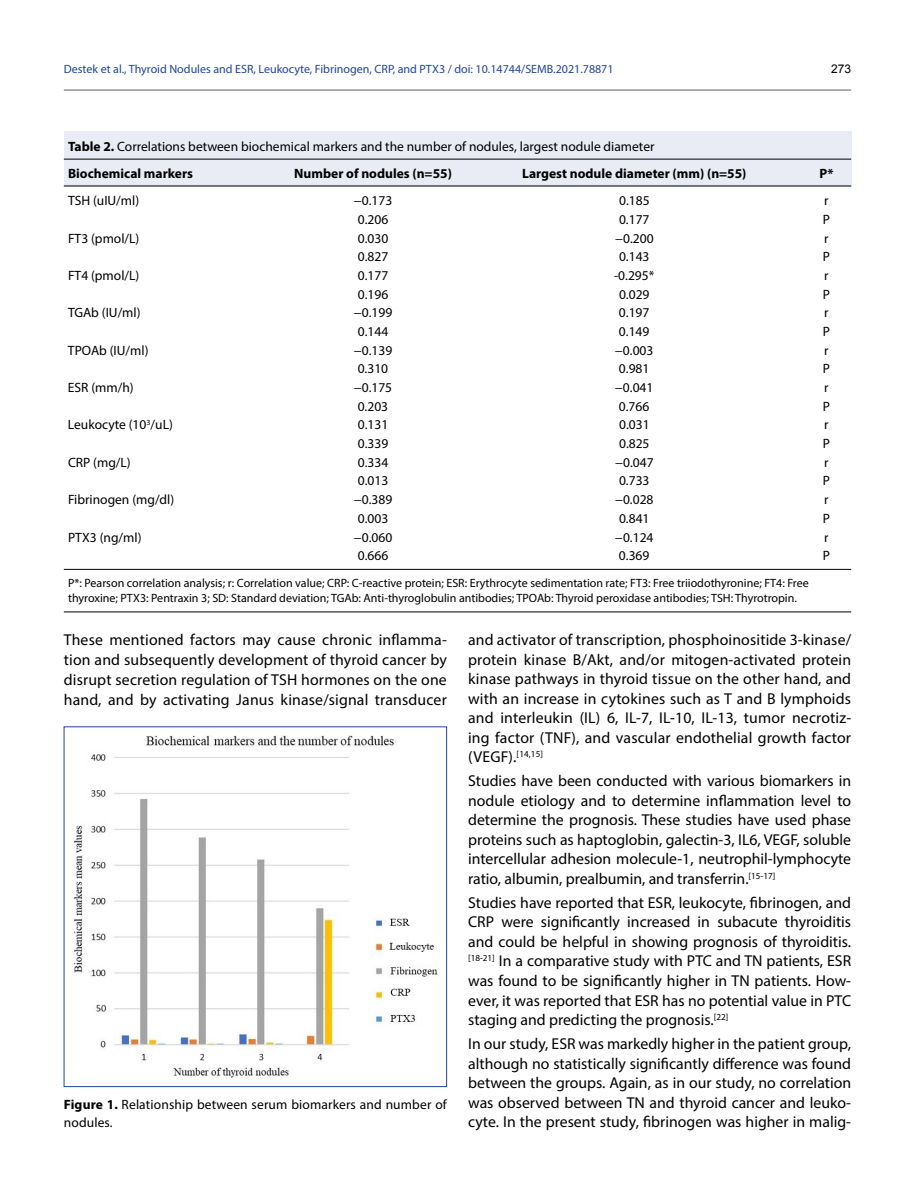
<style>
.page{position:relative;width:915px;height:1191px;background:#fff}
.page>*{position:absolute;margin:0;border:0;box-sizing:border-box;transform-origin:0 0}
.t1{font:15.75px/19.5px "Myriad Pro";color:#000;text-align:justify}
.t2{font:13.5px/18px "Myriad Pro";color:#000}
.t3{font:700 13.5px "Myriad Pro";color:#000}
.t4{font:12px/14.4px "Myriad Pro";color:#000}
.t5{font:12px "Myriad Pro";color:#20449c}
.t6{font:12px "Arial";color:#000}
.s1{font-weight:700}
</style>
<div class="page">
<hr style="left:64px;top:89px;width:786px;height:2px;background:#939598">
<img style="left:73px;top:736px;width:365px;height:341px">
<div style="left:64px;top:131px;width:786px;height:55px;background:#e9ecf5"></div>
<hr style="left:64px;top:159px;width:786px;height:1px;background:#000">
<hr style="left:64px;top:569px;width:786px;height:1px;background:#000">
<hr style="left:64px;top:611px;width:786px;height:1px;background:#000">
<hr style="left:64px;top:186px;width:786px;height:1px;background:#000">
<p class="t5" style="left:64px;top:61px;width:551px">Destek et al., Thyroid Nodules and ESR, Leukocyte, Fibrinogen, CRP, and PTX3 / doi: 10.14744/SEMB.2021.78871</p>
<p class="t6" style="left:830px;top:60px;width:22px">273</p>
<p class="t2" style="left:68px;top:132px;width:587px;line-height:27.2px"><span class="s1">Table 2.</span> Correlations between biochemical markers and the number of nodules, largest nodule diameter<br><span class="s1">Biochemical markers</span></p>
<p class="t3" style="left:294px;top:165px;width:159px">Number of nodules (n=55)</p>
<p class="t3" style="left:522px;top:165px;width:226px">Largest nodule diameter (mm) (n=55)</p>
<p class="t3" style="left:819px;top:165px;width:15px">P*</p>
<p class="t2" style="left:68px;top:191px;width:73px">TSH (uIU/ml)</p>
<p class="t2" style="left:354px;top:191px;width:40px">−0.173</p>
<p class="t2" style="left:619px;top:191px;width:32px">0.185</p>
<p class="t2" style="left:824px;top:191px;width:6px">r</p>
<p class="t2" style="left:358px;top:210px;width:32px">0.206</p>
<p class="t2" style="left:619px;top:210px;width:32px">0.177</p>
<p class="t2" style="left:822px;top:210px;width:9px">P</p>
<p class="t2" style="left:68px;top:229px;width:73px">FT3 (pmol/L)</p>
<p class="t2" style="left:357px;top:229px;width:32px">0.030</p>
<p class="t2" style="left:614px;top:229px;width:40px">−0.200</p>
<p class="t2" style="left:824px;top:229px;width:6px">r</p>
<p class="t2" style="left:357px;top:247px;width:32px">0.827</p>
<p class="t2" style="left:618px;top:247px;width:32px">0.143</p>
<p class="t2" style="left:822px;top:247px;width:9px">P</p>
<p class="t2" style="left:68px;top:266px;width:73px">FT4 (pmol/L)</p>
<p class="t2" style="left:357px;top:266px;width:32px">0.177</p>
<p class="t2" style="left:614px;top:266px;width:42px">-0.295*</p>
<p class="t2" style="left:824px;top:266px;width:6px">r</p>
<p class="t2" style="left:357px;top:285px;width:32px">0.196</p>
<p class="t2" style="left:618px;top:285px;width:32px">0.029</p>
<p class="t2" style="left:822px;top:285px;width:9px">P</p>
<p class="t2" style="left:68px;top:303px;width:74px">TGAb (IU/ml)</p>
<p class="t2" style="left:353px;top:303px;width:40px">−0.199</p>
<p class="t2" style="left:618px;top:303px;width:32px">0.197</p>
<p class="t2" style="left:823px;top:303px;width:6px">r</p>
<p class="t2" style="left:357px;top:322px;width:32px">0.144</p>
<p class="t2" style="left:618px;top:322px;width:32px">0.149</p>
<p class="t2" style="left:822px;top:322px;width:9px">P</p>
<p class="t2" style="left:68px;top:341px;width:82px">TPOAb (IU/ml)</p>
<p class="t2" style="left:353px;top:341px;width:40px">−0.139</p>
<p class="t2" style="left:614px;top:341px;width:40px">−0.003</p>
<p class="t2" style="left:823px;top:341px;width:6px">r</p>
<p class="t2" style="left:357px;top:359px;width:32px">0.310</p>
<p class="t2" style="left:618px;top:359px;width:32px">0.981</p>
<p class="t2" style="left:822px;top:359px;width:9px">P</p>
<p class="t2" style="left:68px;top:378px;width:67px">ESR (mm/h)</p>
<p class="t2" style="left:353px;top:378px;width:40px">−0.175</p>
<p class="t2" style="left:614px;top:378px;width:40px">−0.041</p>
<p class="t2" style="left:823px;top:378px;width:6px">r</p>
<p class="t2" style="left:357px;top:397px;width:32px">0.203</p>
<p class="t2" style="left:618px;top:397px;width:32px">0.766</p>
<p class="t2" style="left:822px;top:397px;width:9px">P</p>
<p class="t2" style="left:68px;top:416px;width:106px">Leukocyte (10<sup>3</sup>/uL)</p>
<p class="t2" style="left:358px;top:416px;width:32px">0.131</p>
<p class="t2" style="left:619px;top:416px;width:32px">0.031</p>
<p class="t2" style="left:824px;top:416px;width:6px">r</p>
<p class="t2" style="left:358px;top:434px;width:32px">0.339</p>
<p class="t2" style="left:619px;top:434px;width:32px">0.825</p>
<p class="t2" style="left:822px;top:434px;width:9px">P</p>
<p class="t2" style="left:68px;top:453px;width:64px">CRP (mg/L)</p>
<p class="t2" style="left:358px;top:453px;width:32px">0.334</p>
<p class="t2" style="left:614px;top:453px;width:40px">−0.047</p>
<p class="t2" style="left:824px;top:453px;width:6px">r</p>
<p class="t2" style="left:357px;top:472px;width:32px">0.013</p>
<p class="t2" style="left:618px;top:472px;width:32px">0.733</p>
<p class="t2" style="left:822px;top:472px;width:9px">P</p>
<p class="t2" style="left:68px;top:490px;width:108px">Fibrinogen (mg/dl)</p>
<p class="t2" style="left:353px;top:490px;width:40px">−0.389</p>
<p class="t2" style="left:614px;top:490px;width:40px">−0.028</p>
<p class="t2" style="left:824px;top:490px;width:6px">r</p>
<p class="t2" style="left:357px;top:509px;width:32px">0.003</p>
<p class="t2" style="left:618px;top:509px;width:32px">0.841</p>
<p class="t2" style="left:822px;top:509px;width:9px">P</p>
<p class="t2" style="left:68px;top:528px;width:75px">PTX3 (ng/ml)</p>
<p class="t2" style="left:353px;top:528px;width:40px">−0.060</p>
<p class="t2" style="left:614px;top:528px;width:40px">−0.124</p>
<p class="t2" style="left:823px;top:528px;width:6px">r</p>
<p class="t2" style="left:357px;top:546px;width:32px">0.666</p>
<p class="t2" style="left:618px;top:546px;width:32px">0.369</p>
<p class="t2" style="left:822px;top:546px;width:9px">P</p>
<p class="t4" style="left:68px;top:576px;width:742px">P*: Pearson correlation analysis; r: Correlation value; CRP: C-reactive protein; ESR: Erythrocyte sedimentation rate; FT3: Free triiodothyronine; FT4: Free thyroxine; PTX3: Pentraxin 3; SD: Standard deviation; TGAb: Anti-thyroglobulin antibodies; TPOAb: Thyroid peroxidase antibodies; TSH: Thyrotropin.</p>
<p class="t1" style="left:64px;top:630px;width:384px">These mentioned factors may cause chronic inflamma&shy;tion and subsequently development of thyroid cancer by disrupt secretion regulation of TSH hormones on the one hand, and by activating Janus kinase/signal transducer</p>
<p class="t1" style="left:468px;top:629px;width:384px">and activator of transcription, phosphoinositide 3-kinase/ protein kinase B/Akt, and/or mitogen-activated protein kinase pathways in thyroid tissue on the other hand, and with an increase in cytokines such as T and B lymphoids and interleukin (IL) 6, IL-7, IL-10, IL-13, tumor necrotiz&shy;ing factor (TNF), and vascular endothelial growth factor (VEGF).<sup>[14,15]</sup></p>
<p class="t1" style="left:468px;top:771px;width:384px">Studies have been conducted with various biomarkers in nodule etiology and to determine inflammation level to determine the prognosis. These studies have used phase proteins such as haptoglobin, galectin-3, IL6, VEGF, soluble intercellular adhesion molecule-1, neutrophil-lymphocyte ratio, albumin, prealbumin, and transferrin.<sup>[15-17]</sup></p>
<p class="t1" style="left:468px;top:892px;width:384px">Studies have reported that ESR, leukocyte, fibrinogen, and CRP were significantly increased in subacute thyroiditis and could be helpful in showing prognosis of thyroiditis. <sup>[18-21]</sup> In a comparative study with PTC and TN patients, ESR was found to be significantly higher in TN patients. How&shy;ever, it was reported that ESR has no potential value in PTC staging and predicting the prognosis.<sup>[22]</sup></p>
<p class="t1" style="left:468px;top:1033px;width:384px">In our study, ESR was markedly higher in the patient group, although no statistically significantly difference was found between the groups. Again, as in our study, no correlation was observed between TN and thyroid cancer and leuko&shy;cyte. In the present study, fibrinogen was higher in malig-</p>
<p class="t2" style="left:64px;top:1095px;width:384px"><span class="s1">Figure 1.</span> Relationship between serum biomarkers and number of nodules.</p>
</div>
